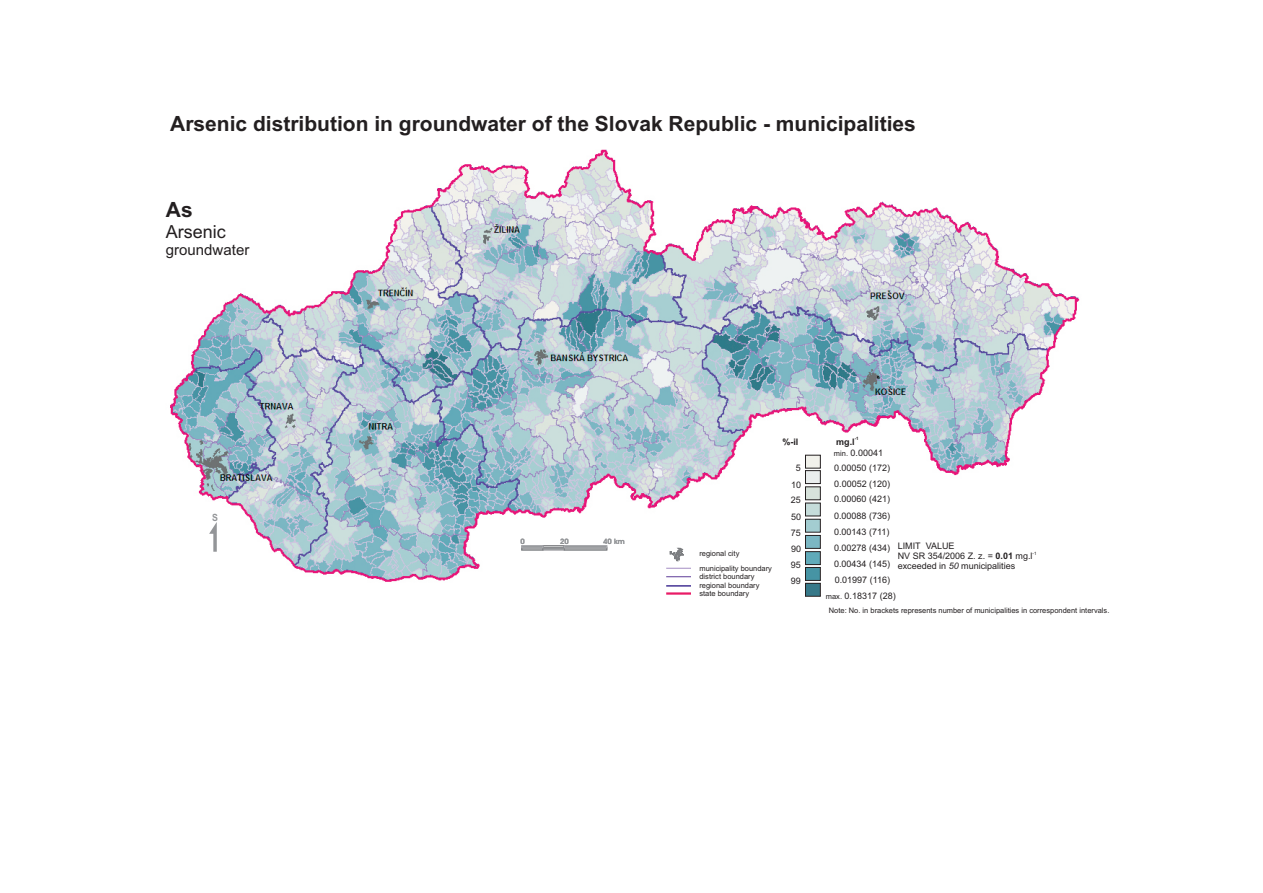
<style>
.page{position:relative;width:1263px;height:893px;background:#fff}
.page>*{position:absolute;margin:0;border:0;box-sizing:border-box;transform-origin:0 0}
.t1{font:700 21px "Arial";color:#231f20}
.t2{font:18px "Arial";color:#231f20}
.t3{font:15px "Arial";color:#231f20}
.t4{font:700 10.05px "Arial";color:#939598;scale:.88 1}
.t5{font:9px/16px "Arial";color:#231f20;text-align:justify}
.t6{font:700 9px "Arial";color:#231f20}
.t7{font:7.5px/8.4px "Arial";color:#231f20}
.t8{font:700 7.5px "Avant Garde IT Cby BT";color:#939598}
.t9{font:700 4.5px "Arial";color:#231f20}
.t10{font:4.5px "Arial";color:#231f20}
.s1{font-size:7.5px}
.s2{font-weight:700}
.s3{font-style:italic}
</style>
<div class="page">
<img style="left:170px;top:149px;width:910px;height:435px">
<svg style="left:209px;top:522px;width:8px;height:30px"></svg>
<div style="left:805px;top:583px;width:15px;height:13px;background:#377989"></div>
<div style="left:805px;top:583px;width:15px;height:13px;border:1px solid #231f20"></div>
<div style="left:805px;top:455px;width:15px;height:13px;background:#f1f1eb"></div>
<div style="left:805px;top:471px;width:15px;height:13px;background:#e9eded"></div>
<div style="left:805px;top:470px;width:15px;height:14px;border:1px solid #231f20"></div>
<div style="left:805px;top:487px;width:15px;height:13px;background:#d7e2db"></div>
<div style="left:805px;top:487px;width:15px;height:13px;border:1px solid #231f20"></div>
<div style="left:805px;top:503px;width:15px;height:13px;background:#c5dcda"></div>
<div style="left:805px;top:519px;width:15px;height:13px;background:#a3cdd1"></div>
<div style="left:805px;top:519px;width:15px;height:13px;border:1px solid #231f20"></div>
<div style="left:805px;top:535px;width:15px;height:13px;background:#7bb7c3"></div>
<div style="left:805px;top:535px;width:15px;height:14px;border:1px solid #231f20"></div>
<div style="left:805px;top:552px;width:15px;height:13px;background:#60aab9"></div>
<div style="left:805px;top:551px;width:15px;height:14px;border:1px solid #231f20"></div>
<div style="left:805px;top:567px;width:15px;height:13px;background:#4694a4"></div>
<div style="left:805px;top:567px;width:15px;height:14px;border:1px solid #231f20"></div>
<svg style="left:521px;top:545px;width:86px;height:5px"></svg>
<svg style="left:666px;top:568px;width:25px;height:1px"></svg>
<svg style="left:666px;top:576px;width:25px;height:1px"></svg>
<hr style="left:666px;top:585px;width:25px;height:2px;background:#463595">
<hr style="left:666px;top:592px;width:25px;height:3px;background:#e91b66">
<svg style="left:669px;top:548px;width:15px;height:13px"></svg>
<h1 class="t1" style="left:170px;top:115px;width:747px">Arsenic distribution in groundwater of the Slovak Republic - municipalities</h1>
<h1 class="t1" style="left:166px;top:202px;width:28px">As</h1>
<h2 class="t2" style="left:166px;top:225px;width:62px">Arsenic</h2>
<h3 class="t3" style="left:166px;top:245px;width:85px">groundwater</h3>
<p class="t4" style="left:212px;top:514px;width:8px">S</p>
<p class="t8" style="left:520px;top:538px;width:6px">0</p>
<p class="t8" style="left:560px;top:538px;width:10px">20</p>
<p class="t8" style="left:603px;top:538px;width:23px">40 km</p>
<p class="t6" style="left:782px;top:438px;width:18px">%-il</p>
<p class="t9" style="left:855px;top:437px;width:6px">-1</p>
<p class="t6" style="left:836px;top:438px;width:20px">mg.l</p>
<p class="t5" style="left:834px;top:446px;width:51px"><span class="s1">min.</span> 0.00041</p>
<p class="t7" style="left:699px;top:550px;width:42px">regional city</p>
<p class="t7" style="left:699px;top:565px;width:74px">municipality boundary</p>
<p class="t7" style="left:699px;top:582px;width:62px">regional boundary state boundary</p>
<p class="t7" style="left:699px;top:573px;width:57px">district boundary</p>
<p class="t5" style="left:796px;top:461px;width:7px">5</p>
<p class="t5" style="left:834px;top:460px;width:58px">0.00050 (172)<br>0.00052 (120)<br>0.00060 (421)<br>0.00088 (736)</p>
<p class="t5" style="left:834px;top:541px;width:58px">0.00278 (434)<br>0.00434 (145)<br>0.01997 (116)</p>
<p class="t5" style="left:791px;top:477px;width:12px">10</p>
<p class="t5" style="left:791px;top:493px;width:12px">25</p>
<p class="t5" style="left:791px;top:509px;width:12px">50</p>
<p class="t5" style="left:834px;top:524px;width:57px">0.00143 (711)</p>
<p class="t5" style="left:791px;top:525px;width:12px">75</p>
<p class="t5" style="left:791px;top:542px;width:12px">90</p>
<p class="t5" style="left:791px;top:558px;width:12px">95</p>
<p class="t5" style="left:791px;top:574px;width:12px">99</p>
<p class="t5" style="left:898px;top:538px;width:58px">LIMIT VALUE</p>
<p class="t10" style="left:1032px;top:551px;width:6px">-1</p>
<p class="t5" style="left:898px;top:552px;width:136px;line-height:10.1px">NV SR 354/2006 Z. z. = <span class="s2">0.01</span> mg.l exceeded in <span class="s3">50</span> municipalities</p>
<p class="t5" style="left:826px;top:588px;width:71px"><span class="s1">max.</span> 0.18317 (28)</p>
<p class="t7" style="left:829px;top:607px;width:282px">Note: No. in brackets represents number of municipalities in correspondent intervals.</p>
</div>
